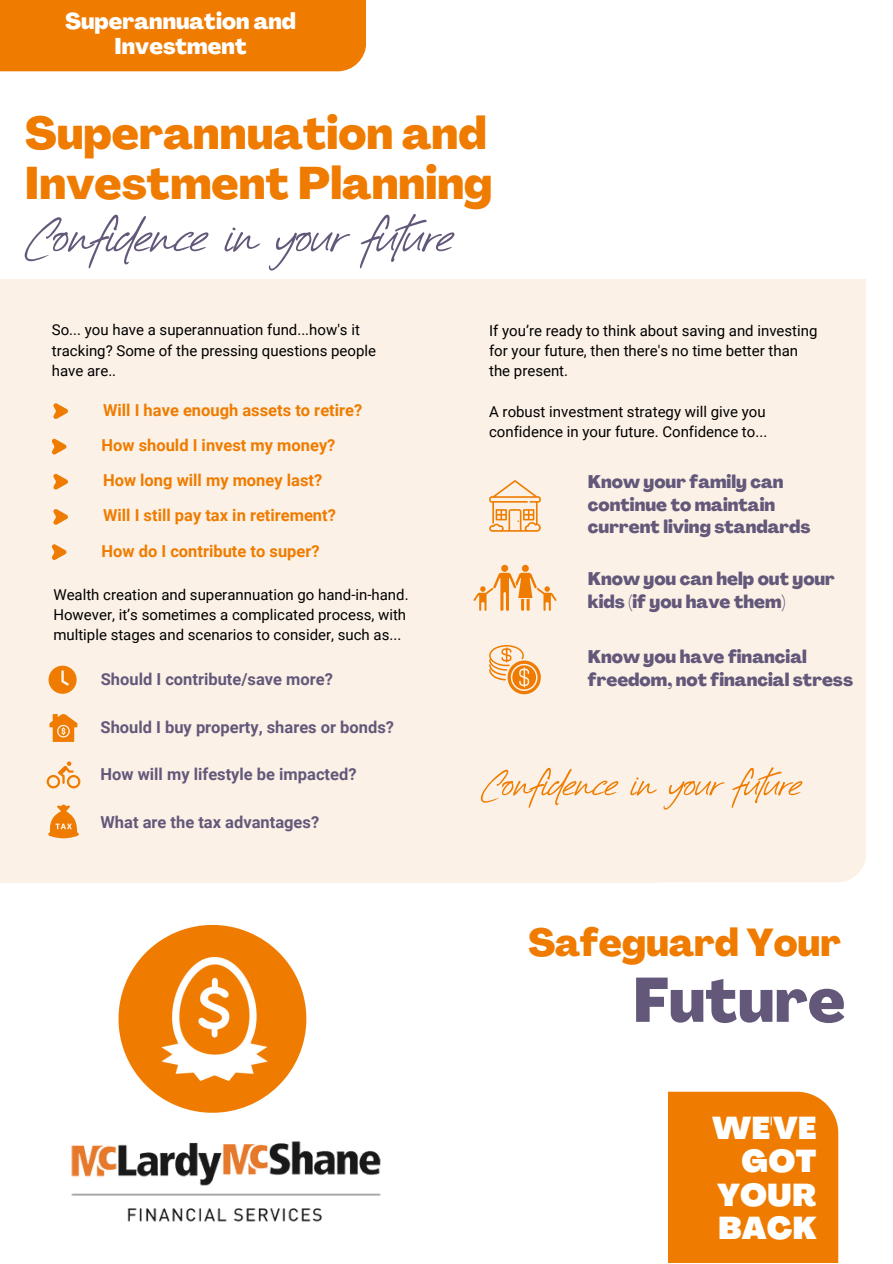
<style>
.page{position:relative;width:893px;height:1264px;background:#fff}
.page>*{position:absolute;margin:0;border:0;box-sizing:border-box;transform-origin:0 0}
.t1{font:72px "Billistone";color:#63587a}
.t2{font:800 61.8px "Agrandir";color:#63587a}
.t3{font:53.85px "Billistone";color:#ef7c00}
.t4{font:800 45px/49.5px "Agrandir";color:#ef7c00}
.t5{font:800 38.25px "Agrandir";color:#ef7c00}
.t6{font:900 31.05px "Agrandir";color:#fff}
.t7{font:800 22.5px/24.8px "Agrandir";color:#fff;text-align:center}
.t8{font:800 18px/22.5px "Agrandir";color:#63587a}
.t9{font:700 16.5px "Roboto";color:#ef7c00}
.t10{font:700 16.5px "Roboto";color:#63587a}
.t11{font:15px/20.2px "Roboto";color:#000}
</style>
<div class="page">
<div style="left:0;top:279px;width:865px;height:603px;background:#fbf1e6"></div>
<div style="left:657px;top:756px;width:214px;height:126px;background:#fff"></div>
<div style="left:422px;top:727px;width:444px;height:155px;background:#fbf1e6;border-radius:29px"></div>
<div style="left:0;top:0;width:366px;height:71px;background:#ef7c00"></div>
<img style="left:71px;top:1141px;width:310px;height:81px">
<svg style="left:118px;top:925px;width:188px;height:187px"></svg>
<svg style="left:489px;top:645px;width:51px;height:49px"></svg>
<svg style="left:53px;top:403px;width:15px;height:16px"></svg>
<div style="left:668px;top:1091px;width:170px;height:171px;background:#ef7c00"></div>
<div style="left:607px;top:1092px;width:183px;height:170px;background:#ef7c00"></div>
<div style="left:400px;top:1091px;width:267px;height:171px;background:#fff"></div>
<svg style="left:52px;top:439px;width:14px;height:15px"></svg>
<svg style="left:53px;top:474px;width:15px;height:15px"></svg>
<svg style="left:53px;top:509px;width:15px;height:16px"></svg>
<svg style="left:52px;top:544px;width:14px;height:16px"></svg>
<svg style="left:49px;top:714px;width:28px;height:28px"></svg>
<svg style="left:47px;top:761px;width:33px;height:27px"></svg>
<svg style="left:49px;top:665px;width:28px;height:28px"></svg>
<svg style="left:48px;top:804px;width:31px;height:34px"></svg>
<div style="left:522px;top:565px;width:7px;height:7px;background:#ef7c00;border-radius:50%"></div>
<div style="left:501px;top:565px;width:7px;height:7px;background:#ef7c00;border-radius:50%"></div>
<svg style="left:473px;top:573px;width:83px;height:38px"></svg>
<svg style="left:489px;top:480px;width:51px;height:51px"></svg>
<img style="left:153px;top:957px;width:123px;height:123px">
<p class="t7" style="left:65px;top:11px;width:232px">Superannuation and<br>Investment</p>
<p class="t4" style="left:25px;top:113px;width:469px">Superannuation and<br>Investment Planning</p>
<p class="t1" style="left:25px;top:205px;width:429px">Confidence in your future</p>
<p class="t11" style="left:52px;top:320px;width:326px">So... you have a superannuation fund...how's it tracking? Some of the pressing questions people have are..</p>
<p class="t9" style="left:103px;top:400px;width:261px">Will I have enough assets to retire?</p>
<p class="t9" style="left:101px;top:436px;width:235px">How should I invest my money?</p>
<p class="t9" style="left:103px;top:471px;width:221px">How long will my money last?</p>
<p class="t9" style="left:103px;top:506px;width:234px">Will I still pay tax in retirement?</p>
<p class="t9" style="left:101px;top:541px;width:219px">How do I contribute to super?</p>
<p class="t11" style="left:53px;top:584px;width:357px">Wealth creation and superannuation go hand-in-hand.<br>However, it’s sometimes a complicated process, with multiple stages and scenarios to consider, such as...</p>
<p class="t10" style="left:101px;top:670px;width:234px">Should I contribute/save more?</p>
<p class="t10" style="left:100px;top:717px;width:295px">Should I buy property, shares or bonds?</p>
<p class="t10" style="left:100px;top:764px;width:257px">How will my lifestyle be impacted?</p>
<p class="t10" style="left:100px;top:812px;width:220px">What are the tax advantages?</p>
<p class="t11" style="left:489px;top:320px;width:330px">If you’re ready to think about saving and investing for your future, then there's no time better than the present.</p>
<p class="t11" style="left:489px;top:401px;width:279px">A robust investment strategy will give you confidence in your future. Confidence to...</p>
<p class="t8" style="left:588px;top:472px;width:224px">Know your family can continue to maintain current living standards</p>
<p class="t8" style="left:588px;top:569px;width:248px">Know you can help out your kids (if you have them)</p>
<p class="t8" style="left:588px;top:647px;width:266px">Know you have financial freedom, not financial stress</p>
<p class="t3" style="left:481px;top:761px;width:321px">Confidence in your future</p>
<p class="t5" style="left:528px;top:927px;width:314px">Safeguard Your</p>
<p class="t2" style="left:633px;top:975px;width:214px">Future</p>
<p class="t6" style="left:712px;top:1115px;width:106px">WE'VE</p>
<p class="t6" style="left:741px;top:1148px;width:76px">GOT</p>
<p class="t6" style="left:717px;top:1182px;width:101px">YOUR</p>
<p class="t6" style="left:718px;top:1215px;width:100px">BACK</p>
</div>
